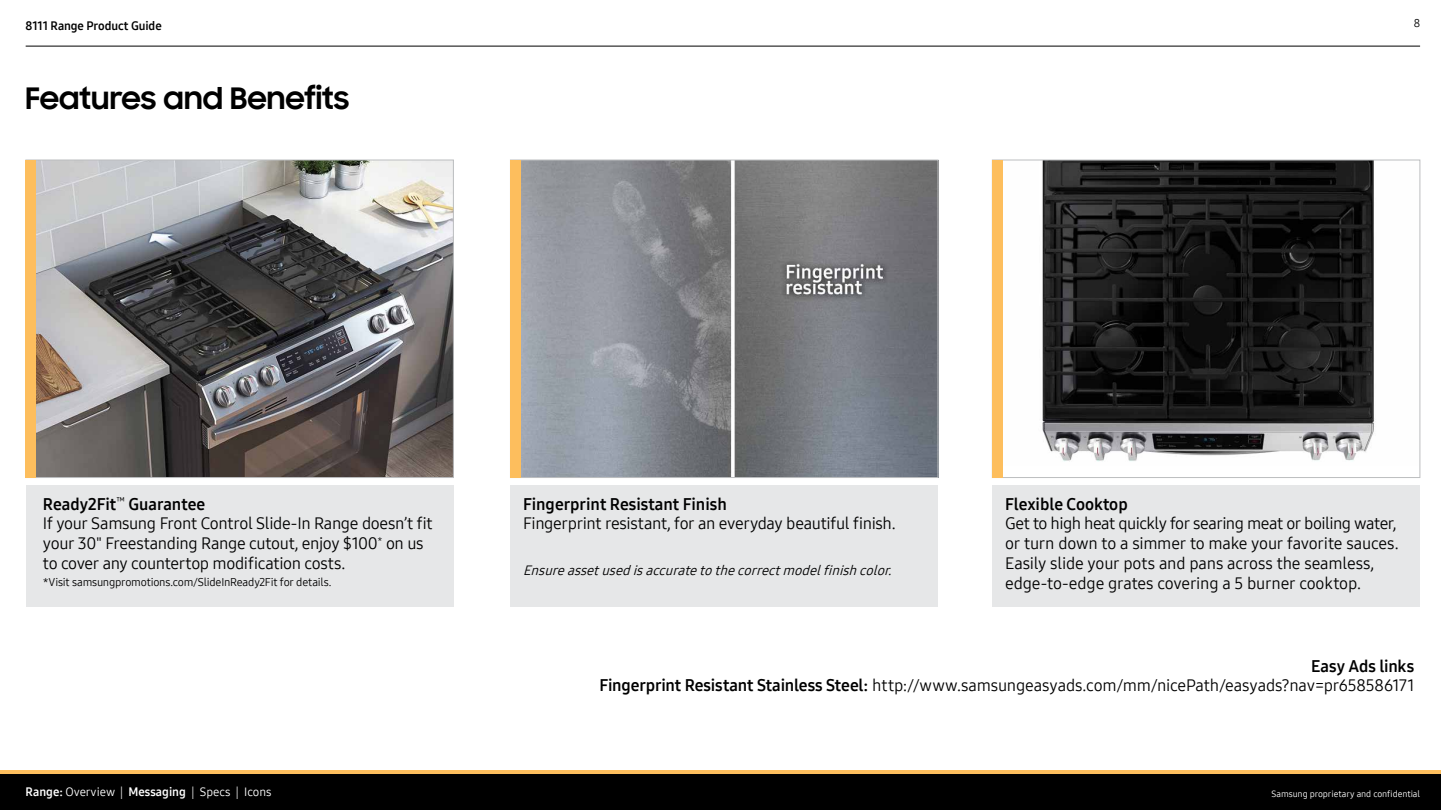
<style>
.page{position:relative;width:1441px;height:810px;background:#fff}
.page>*{position:absolute;margin:0;border:0;box-sizing:border-box;transform-origin:0 0}
.t1{font:700 30px "Samsung Sharp Sans";letter-spacing:-.005em;color:#000}
.t2{font:16.5px/19.8px "Samsung One 400";letter-spacing:-.02em;color:#000}
.t3{font:16.5px "Samsung One 700";color:#000}
.t4{font:italic 13.5px "Samsung One 400";color:#000}
.t5{font:12px "Samsung One 400";color:#fff}
.t6{font:12px "Samsung One 700";letter-spacing:-.005em;color:#000}
.t7{font:11.25px "Samsung One 400";letter-spacing:-.02em;color:#000}
.t8{font:11.25px "Samsung One 400";color:#000101}
.t9{font:9px "Samsung One 400";letter-spacing:-.01em;color:#fff}
.s1{font-family:"Samsung One 700"}
</style>
<div class="page">
<div style="left:0;top:773px;width:1440px;height:37px;background:#000"></div>
<hr style="left:0;top:770px;width:1440px;height:3px;background:#fdbe5d">
<hr style="left:26px;top:46px;width:1393px;height:1px;background:#000">
<img style="left:520px;top:162px;width:416px;height:314px">
<div style="left:510px;top:485px;width:428px;height:122px;background:#e6e7e8"></div>
<div style="left:510px;top:160px;width:10px;height:318px;background:#fdbe5d"></div>
<div style="left:992px;top:485px;width:427px;height:122px;background:#e6e7e8"></div>
<img style="left:1002px;top:162px;width:372px;height:304px">
<div style="left:992px;top:160px;width:10px;height:318px;background:#fdbe5d"></div>
<div style="left:26px;top:485px;width:427px;height:122px;background:#e6e7e8"></div>
<img style="left:36px;top:162px;width:415px;height:314px">
<div style="left:26px;top:160px;width:10px;height:318px;background:#fdbe5d"></div>
<p class="t6" style="left:26px;top:18px;width:137px">8111 Range Product Guide</p>
<p class="t8" style="left:1413px;top:15px;width:8px">8</p>
<h1 class="t1" style="left:26px;top:76px;width:325px">Features and Benefits</h1>
<p class="t3" style="left:43px;top:493px;width:164px">Ready2Fit<sup>™</sup> Guarantee</p>
<p class="t2" style="left:43px;top:513px;width:391px">If your Samsung Front Control Slide-In Range doesn’t fit your 30" Freestanding Range cutout, enjoy $100<sup>*</sup> on us to cover any countertop modification costs.</p>
<p class="t7" style="left:43px;top:574px;width:290px">*Visit samsungpromotions.com/SlideInReady2Fit for details.</p>
<p class="t5" style="left:26px;top:784px;width:247px"><span class="s1">Range:</span> Overview | <span class="s1">Messaging</span> | Specs | Icons</p>
<p class="t3" style="left:523px;top:493px;width:205px">Fingerprint Resistant Finish</p>
<p class="t2" style="left:523px;top:513px;width:374px">Fingerprint resistant, for an everyday beautiful finish.</p>
<p class="t4" style="left:523px;top:561px;width:375px">Ensureassetusedisaccuratetothecorrectmodelfinishcolor.</p>
<p class="t3" style="left:1005px;top:493px;width:124px">Flexible Cooktop</p>
<p class="t2" style="left:1005px;top:513px;width:395px">Get to high heat quickly for searing meat or boiling water, or turn down to a simmer to make your favorite sauces.<br>Easily slide your pots and pans across the seamless, edge-to-edge grates covering a 5 burner cooktop.</p>
<p class="t3" style="left:1310px;top:655px;width:105px">Easy Ads links</p>
<p class="t2" style="left:599px;top:676px;width:816px"><span class="s1">Fingerprint Resistant Stainless Steel:</span> http://www.samsungeasyads.com/mm/nicePath/easyads?nav=pr658586171</p>
<p class="t9" style="left:1271px;top:787px;width:150px">Samsung proprietary and confidential</p>
</div>
